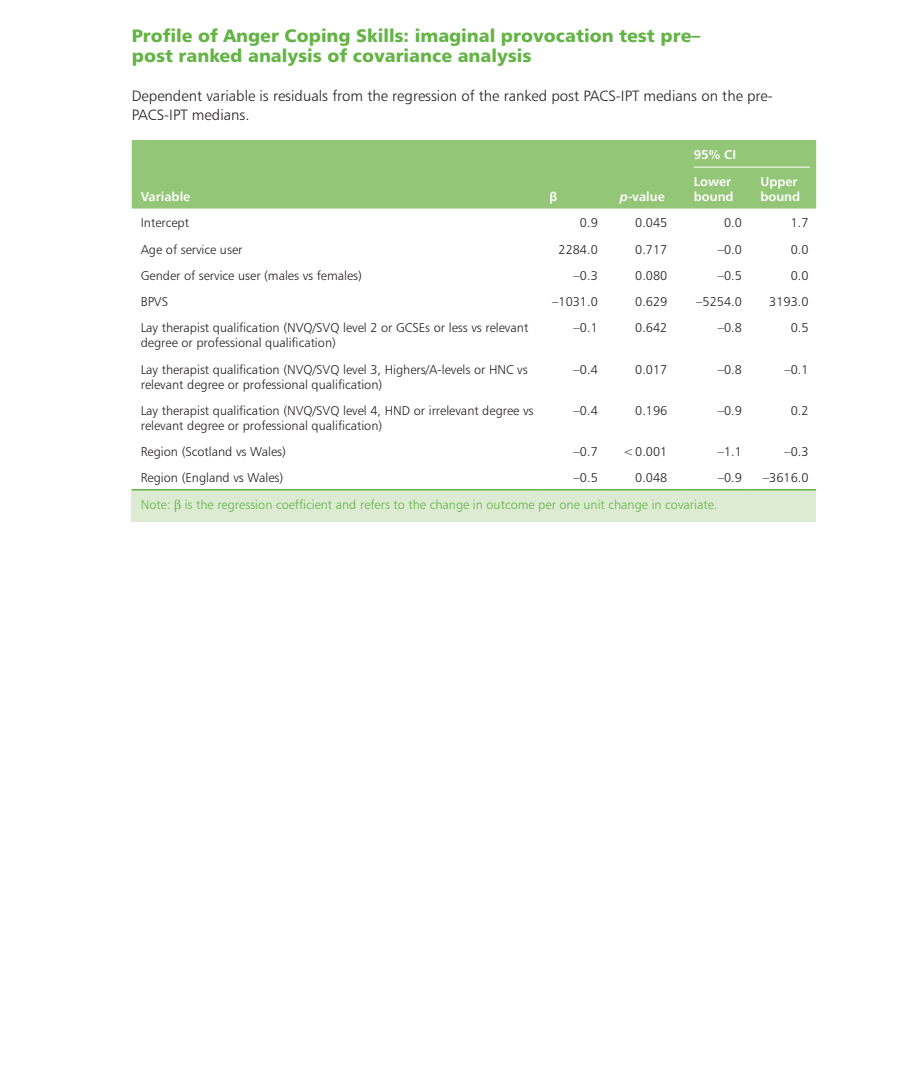
<style>
.page{position:relative;width:919px;height:1076px;background:#fff}
.page>*{position:absolute;margin:0;border:0;box-sizing:border-box;transform-origin:0 0}
._5_2_A_head__Heading{font:18px/19.5px "Humanist 777 BT Black B";color:#63b445}
._6_02_Text__fo___Tex{font:15px/19.5px "Humanist 777 BT Light B";color:#231f20}
._7_2_Table_text__Tab{font:12.75px/15px "Humanist 777 BT Light B";color:#231f20}
._7_5_Table__notes{font:12.75px "Humanist 777 BT Light B";color:#63b445}
._7_10_Table_head__Ta{font:12.75px/15px "Humanist 777 BT Bold B";color:#fff}
._7_05_Table_head_gro{font:12.75px "Humanist 777 BT Bold B";color:#fff}
._7_10_Table_head__Ta-2{font:700 12.75px "Arial";color:#fff}
.s1{font-family:"Humanist 777 BT Bold Italic B"}
</style>
<div class="page">
<div style="left:132px;top:140px;width:684px;height:69px;background:#93c676"></div>
<div style="left:132px;top:490px;width:684px;height:32px;background:#ddebd3"></div>
<hr style="left:132px;top:489px;width:408px;height:1px;background:#63b445">
<hr style="left:540px;top:489px;width:70px;height:1px;background:#63b445">
<hr style="left:610px;top:489px;width:74px;height:1px;background:#63b445">
<hr style="left:684px;top:489px;width:67px;height:1px;background:#63b445">
<hr style="left:751px;top:489px;width:65px;height:1px;background:#63b445">
<hr style="left:693px;top:167px;width:117px;height:1px;background:#fff">
<p class="_5_2_A_head__Heading" style="left:132px;top:26px;width:570px">Profile of Anger Coping Skills: imaginal provocation test pre– post ranked analysis of covariance analysis</p>
<p class="_6_02_Text__fo___Tex" style="left:132px;top:86px;width:642px">Dependent variable is residuals from the regression of the ranked post PACS-IPT medians on the pre-<br>PACS-IPT medians.</p>
<p class="_7_10_Table_head__Ta" style="left:141px;top:189px;width:51px">Variable</p>
<p class="_7_10_Table_head__Ta-2" style="left:549px;top:188px;width:9px">β</p>
<p class="_7_10_Table_head__Ta" style="left:619px;top:189px;width:46px"><span class="s1">p</span>-value</p>
<p class="_7_05_Table_head_gro" style="left:693px;top:147px;width:44px">95% CI</p>
<p class="_7_10_Table_head__Ta" style="left:693px;top:174px;width:41px">Lower bound</p>
<p class="_7_10_Table_head__Ta" style="left:760px;top:174px;width:41px">Upper bound</p>
<p class="_7_2_Table_text__Tab" style="left:141px;top:215px;width:50px">Intercept</p>
<p class="_7_2_Table_text__Tab" style="left:580px;top:215px;width:19px">0.9</p>
<p class="_7_2_Table_text__Tab" style="left:635px;top:215px;width:34px">0.045</p>
<p class="_7_2_Table_text__Tab" style="left:724px;top:215px;width:19px">0.0</p>
<p class="_7_2_Table_text__Tab" style="left:790px;top:215px;width:19px">1.7</p>
<p class="_7_2_Table_text__Tab" style="left:141px;top:241px;width:103px">Age of service user</p>
<p class="_7_2_Table_text__Tab" style="left:558px;top:241px;width:41px">2284.0</p>
<p class="_7_2_Table_text__Tab" style="left:635px;top:241px;width:34px">0.717</p>
<p class="_7_2_Table_text__Tab" style="left:717px;top:241px;width:26px">–0.0</p>
<p class="_7_2_Table_text__Tab" style="left:790px;top:241px;width:19px">0.0</p>
<p class="_7_2_Table_text__Tab" style="left:141px;top:268px;width:223px">Gender of service user (males vs females)</p>
<p class="_7_2_Table_text__Tab" style="left:573px;top:268px;width:26px">–0.3</p>
<p class="_7_2_Table_text__Tab" style="left:635px;top:268px;width:34px">0.080</p>
<p class="_7_2_Table_text__Tab" style="left:717px;top:268px;width:26px">–0.5</p>
<p class="_7_2_Table_text__Tab" style="left:790px;top:268px;width:19px">0.0</p>
<p class="_7_2_Table_text__Tab" style="left:141px;top:294px;width:29px">BPVS</p>
<p class="_7_2_Table_text__Tab" style="left:552px;top:294px;width:47px">–1031.0</p>
<p class="_7_2_Table_text__Tab" style="left:635px;top:294px;width:34px">0.629</p>
<p class="_7_2_Table_text__Tab" style="left:696px;top:294px;width:47px">–5254.0</p>
<p class="_7_2_Table_text__Tab" style="left:769px;top:294px;width:41px">3193.0</p>
<p class="_7_2_Table_text__Tab" style="left:141px;top:320px;width:389px">Lay therapist qualification (NVQ/SVQ level 2 or GCSEs or less vs relevant degree or professional qualification)</p>
<p class="_7_2_Table_text__Tab" style="left:573px;top:320px;width:26px">–0.1</p>
<p class="_7_2_Table_text__Tab" style="left:635px;top:320px;width:34px">0.642</p>
<p class="_7_2_Table_text__Tab" style="left:717px;top:320px;width:26px">–0.8</p>
<p class="_7_2_Table_text__Tab" style="left:790px;top:320px;width:19px">0.5</p>
<p class="_7_2_Table_text__Tab" style="left:141px;top:361px;width:388px">Lay therapist qualification (NVQ/SVQ level 3, Highers/A-levels or HNC vs relevant degree or professional qualification)</p>
<p class="_7_2_Table_text__Tab" style="left:573px;top:361px;width:26px">–0.4</p>
<p class="_7_2_Table_text__Tab" style="left:635px;top:361px;width:34px">0.017</p>
<p class="_7_2_Table_text__Tab" style="left:717px;top:361px;width:26px">–0.8</p>
<p class="_7_2_Table_text__Tab" style="left:784px;top:361px;width:26px">–0.1</p>
<p class="_7_2_Table_text__Tab" style="left:141px;top:403px;width:394px">Lay therapist qualification (NVQ/SVQ level 4, HND or irrelevant degree vs relevant degree or professional qualification)</p>
<p class="_7_2_Table_text__Tab" style="left:573px;top:403px;width:26px">–0.4</p>
<p class="_7_2_Table_text__Tab" style="left:635px;top:403px;width:34px">0.196</p>
<p class="_7_2_Table_text__Tab" style="left:717px;top:403px;width:26px">–0.9</p>
<p class="_7_2_Table_text__Tab" style="left:790px;top:403px;width:19px">0.2</p>
<p class="_7_2_Table_text__Tab" style="left:141px;top:444px;width:147px">Region (Scotland vs Wales)</p>
<p class="_7_2_Table_text__Tab" style="left:573px;top:444px;width:26px">–0.7</p>
<p class="_7_2_Table_text__Tab" style="left:623px;top:444px;width:46px">&lt;0.001</p>
<p class="_7_2_Table_text__Tab" style="left:717px;top:444px;width:26px">–1.1</p>
<p class="_7_2_Table_text__Tab" style="left:784px;top:444px;width:26px">–0.3</p>
<p class="_7_2_Table_text__Tab" style="left:141px;top:470px;width:144px">Region (England vs Wales)</p>
<p class="_7_2_Table_text__Tab" style="left:573px;top:470px;width:26px">–0.5</p>
<p class="_7_2_Table_text__Tab" style="left:635px;top:470px;width:34px">0.048</p>
<p class="_7_2_Table_text__Tab" style="left:717px;top:470px;width:26px">–0.9</p>
<p class="_7_2_Table_text__Tab" style="left:762px;top:470px;width:47px">–3616.0</p>
<p class="_7_5_Table__notes" style="left:141px;top:496px;width:578px">Note: is the regression coefficient and refers to the change in outcome per one unit change in covariate.</p>
</div>
